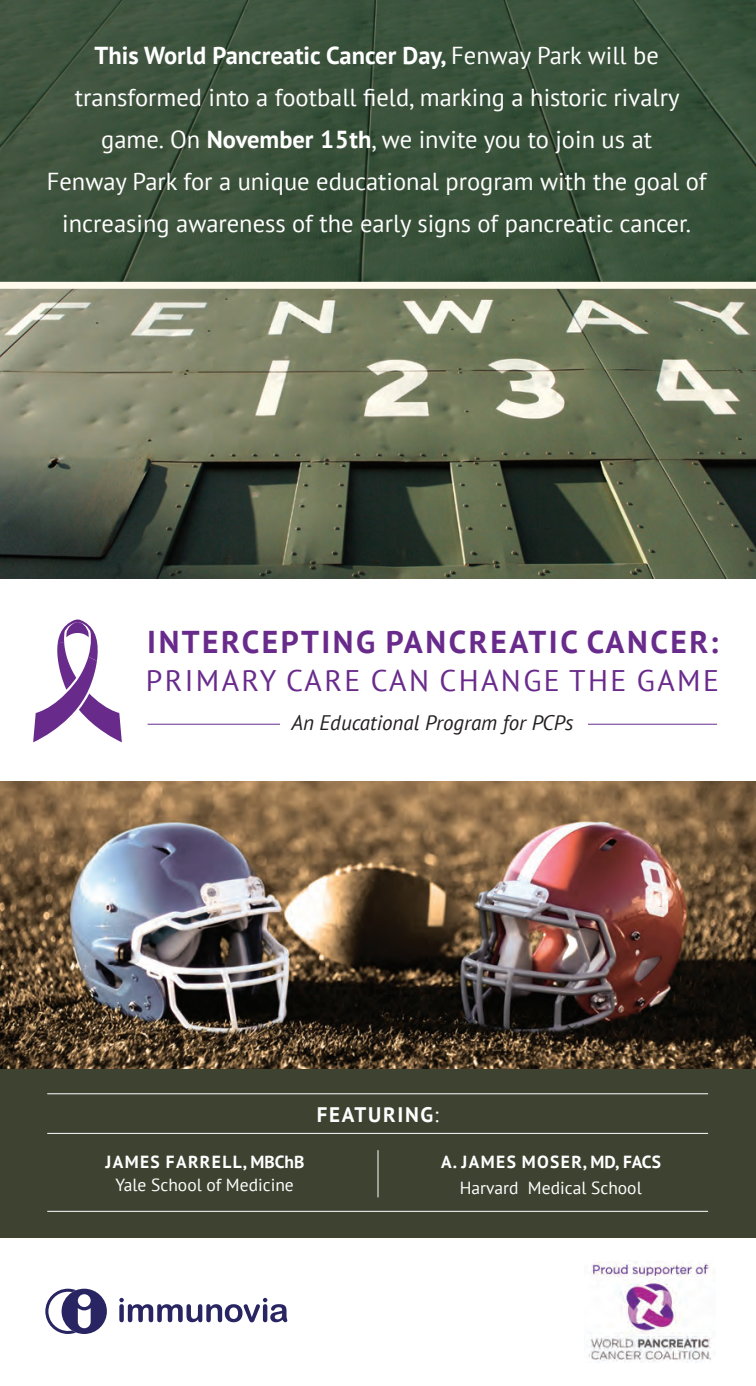
<style>
.page{position:relative;width:756px;height:1386px;background:#fff}
.page>*{position:absolute;margin:0;border:0;box-sizing:border-box;transform-origin:0 0}
.t1{font:700 31.5px "PT Sans";letter-spacing:.08em;color:#692b8b}
.t2{font:29.75px "PT Sans";letter-spacing:.08em;color:#692b8b}
.t3{font:24.5px/42px "PT Sans";color:#fff;text-align:center}
.t4{font:italic 21px "PT Sans";color:#231f20}
.t5{font:700 21px "PT Sans";letter-spacing:.08em;color:#fff}
.t6{font:700 17.5px/25.2px "PT Sans";letter-spacing:.08em;color:#fff;text-align:center}
.t7{font:17.5px/22.8px "PT Sans";color:#fff;text-align:center}
.s1{font-weight:700}
.s2{font-weight:400}
</style>
<div class="page">
<hr style="left:148px;top:724px;width:569px;height:1px;background:#692b8b">
<div style="left:280px;top:711px;width:307px;height:28px;background:#fff"></div>
<div style="left:0;top:0;width:756px;height:282px;background:#3b533b"></div>
<img style="left:0;top:781px;width:756px;height:288px">
<img style="left:0;top:289px;width:756px;height:289px">
<svg style="left:119px;top:1298px;width:168px;height:24px"></svg>
<svg style="left:45px;top:1289px;width:62px;height:45px"></svg>
<div style="left:0;top:282px;width:756px;height:7px;background:#fefbec"></div>
<img style="left:588px;top:1262px;width:124px;height:101px">
<svg style="left:33px;top:619px;width:89px;height:123px"></svg>
<div style="left:0;top:1069px;width:756px;height:169px;background:#3e4231"></div>
<hr style="left:47px;top:1093px;width:661px;height:1px;background:#fff">
<hr style="left:47px;top:1211px;width:661px;height:1px;background:#fff">
<hr style="left:47px;top:1133px;width:661px;height:1px;background:#fff">
<hr style="left:378px;top:1150px;width:1px;height:47px;background:#fff">
<p class="t3" style="left:47px;top:34px;width:661px"><span class="s1">This World Pancreatic Cancer Day,</span> Fenway Park will be transformed into a football field, marking a historic rivalry game. On <span class="s1">November 15th</span>, we invite you to join us at<br>Fenway Park for a unique educational program with the goal of increasing awareness of the early signs of pancreatic cancer.</p>
<p class="t1" style="left:147px;top:621px;width:573px">INTERCEPTING PANCREATIC CANCER:</p>
<p class="t2" style="left:146px;top:662px;width:575px">PRIMARY CARE CAN CHANGE THE GAME</p>
<p class="t4" style="left:291px;top:709px;width:284px">An Educational Program for PCPs</p>
<p class="t5" style="left:317px;top:1101px;width:124px">FEATURING<span class="s2">:</span></p>
<p class="t7" style="left:105px;top:1150px;width:200px"><span class="s1">JAMES FARRELL, MBChB<br></span>Yale School of Medicine</p>
<p class="t6" style="left:441px;top:1149px;width:221px">A. JAMES MOSER, MD, FACS<br><span class="s2">Harvard Medical School</span></p>
</div>
